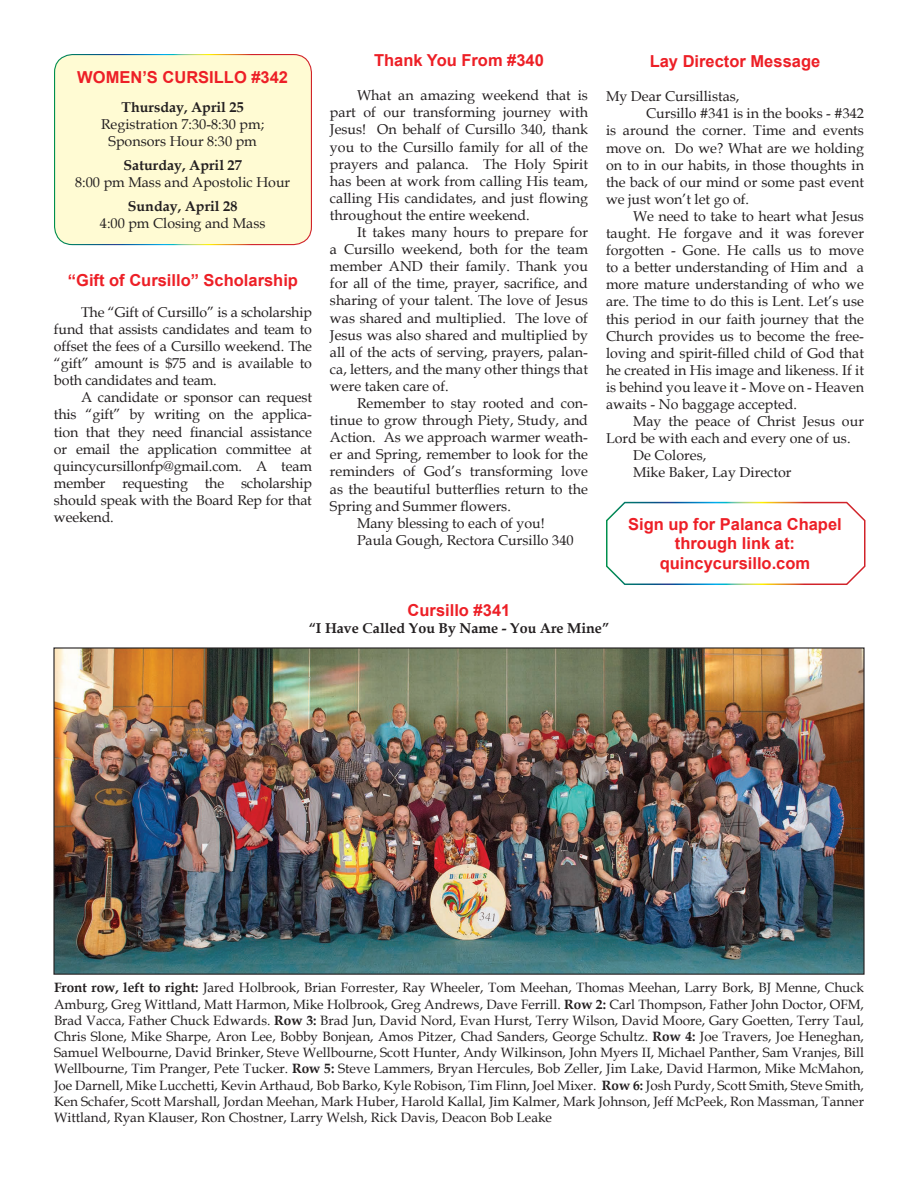
<style>
.page{position:relative;width:918px;height:1188px;background:#fff}
.page>*{position:absolute;margin:0;border:0;box-sizing:border-box;transform-origin:0 0}
.t1{font:700 16.5px/19.8px "Arial";color:#ed1f26;text-align:center}
.t2{font:14.25px/17.1px "Book Antiqua";color:#231f20;text-align:justify}
.t3{font:700 14.25px "Book Antiqua";color:#231f20}
.t4{font:13.5px/16.2px "Book Antiqua";color:#231f20;text-align:justify}
.s1{font-weight:700}
</style>
<div class="page">
<img style="left:55px;top:649px;width:808px;height:324px">
<div style="left:55px;top:55px;width:256px;height:190px;background:#fffbd3;border-radius:18px"></div>
<div style="left:54px;top:54px;width:258px;height:191px;border:1px solid #fff;border-radius:18px"></div>
<svg style="left:606px;top:501px;width:260px;height:84px"></svg>
<p class="t1" style="left:77px;top:67px;width:212px">WOMEN’S CURSILLO #342</p>
<p class="t3" style="left:122px;top:98px;width:124px">Thursday, April 25</p>
<p class="t2" style="left:101px;top:115px;width:165px;text-align:center">Registration 7:30-8:30 pm;<br>Sponsors Hour 8:30 pm</p>
<p class="t3" style="left:124px;top:156px;width:120px">Saturday, April 27</p>
<p class="t2" style="left:75px;top:174px;width:217px">8:00 pm Mass and Apostolic Hour</p>
<p class="t3" style="left:128px;top:197px;width:111px">Sunday, April 28</p>
<p class="t2" style="left:100px;top:214px;width:167px">4:00 pm Closing and Mass</p>
<p class="t1" style="left:68px;top:271px;width:232px">“Gift of Cursillo” Scholarship</p>
<p class="t2" style="left:54px;top:303px;width:260px;text-indent:27px">The “Gift of Cursillo” is a scholarship fund that assists candidates and team to offset the fees of a Cursillo weekend. The “gift” amount is $75 and is available to both candidates and team.</p>
<p class="t2" style="left:54px;top:389px;width:260px;text-indent:27px">A candidate or sponsor can request this “gift” by writing on the applica&shy;tion that they need financial assistance or email the application committee at quincycursillonfp@gmail.com. A team member requesting the scholarship should speak with the Board Rep for that weekend.</p>
<p class="t1" style="left:374px;top:51px;width:171px">Thank You From #340</p>
<p class="t2" style="left:330px;top:86px;width:260px;text-indent:27px">What an amazing weekend that is part of our transforming journey with Jesus! On behalf of Cursillo 340, thank you to the Cursillo family for all of the prayers and palanca. The Holy Spirit has been at work from calling His team, calling His candidates, and just flowing throughout the entire weekend.</p>
<p class="t2" style="left:330px;top:223px;width:260px;text-indent:27px">It takes many hours to prepare for a Cursillo weekend, both for the team member AND their family. Thank you for all of the time, prayer, sacrifice, and sharing of your talent. The love of Jesus was shared and multiplied. The love of Jesus was also shared and multiplied by all of the acts of serving, prayers, palan&shy;ca, letters, and the many other things that were taken care of.</p>
<p class="t2" style="left:357px;top:394px;width:233px">Remember to stay rooted and con-</p>
<p class="t2" style="left:330px;top:411px;width:260px">tinue to grow through Piety, Study, and</p>
<p class="t2" style="left:330px;top:428px;width:259px">Action. As we approach warmer weath-</p>
<p class="t2" style="left:330px;top:446px;width:259px">er and Spring, remember to look for the</p>
<p class="t2" style="left:330px;top:463px;width:260px">reminders of God’s transforming love</p>
<p class="t2" style="left:330px;top:480px;width:259px">as the beautiful butterflies return to the</p>
<p class="t2" style="left:330px;top:497px;width:182px">Spring and Summer flowers.</p>
<p class="t2" style="left:357px;top:514px;width:189px">Many blessing to each of you!</p>
<p class="t2" style="left:357px;top:531px;width:218px">Paula Gough, Rectora Cursillo 340</p>
<p class="t1" style="left:650px;top:52px;width:172px">Lay Director Message</p>
<p class="t2" style="left:606px;top:88px;width:135px">My Dear Cursillistas,</p>
<p class="t2" style="left:646px;top:105px;width:219px">Cursillo #341 is in the books - #342</p>
<p class="t2" style="left:606px;top:122px;width:260px">is around the corner. Time and events</p>
<p class="t2" style="left:606px;top:139px;width:260px">move on. Do we? What are we holding</p>
<p class="t2" style="left:606px;top:156px;width:259px">on to in our habits, in those thoughts in</p>
<p class="t2" style="left:606px;top:173px;width:259px">the back of our mind or some past event</p>
<p class="t2" style="left:606px;top:190px;width:145px">we just won’t let go of.</p>
<p class="t2" style="left:633px;top:207px;width:233px">We need to take to heart what Jesus</p>
<p class="t2" style="left:606px;top:224px;width:260px">taught. He forgave and it was forever</p>
<p class="t2" style="left:606px;top:241px;width:259px">forgotten - Gone. He calls us to move</p>
<p class="t2" style="left:606px;top:259px;width:259px">to a better understanding of Him and a</p>
<p class="t2" style="left:606px;top:276px;width:259px">more mature understanding of who we</p>
<p class="t2" style="left:606px;top:293px;width:260px">are. The time to do this is Lent. Let’s use</p>
<p class="t2" style="left:606px;top:310px;width:260px">this period in our faith journey that the</p>
<p class="t2" style="left:606px;top:327px;width:260px">Church provides us to become the free-</p>
<p class="t2" style="left:606px;top:344px;width:259px">loving and spirit-filled child of God that</p>
<p class="t2" style="left:606px;top:361px;width:260px">he created in His image and likeness. If it</p>
<p class="t2" style="left:606px;top:378px;width:260px">is behind you leave it - Move on - Heaven</p>
<p class="t2" style="left:606px;top:395px;width:193px">awaits - No baggage accepted.</p>
<p class="t2" style="left:633px;top:412px;width:232px">May the peace of Christ Jesus our</p>
<p class="t2" style="left:606px;top:430px;width:246px">Lord be with each and every one of us.</p>
<p class="t2" style="left:633px;top:447px;width:75px">De Colores,</p>
<p class="t2" style="left:633px;top:464px;width:160px">Mike Baker, Lay Director</p>
<p class="t1" style="left:628px;top:514px;width:215px">Sign up for Palanca Chapel through link at: quincycursillo.com</p>
<p class="t1" style="left:408px;top:601px;width:104px">Cursillo #341</p>
<p class="t3" style="left:309px;top:619px;width:302px">“I Have Called You By Name - You Are Mine”</p>
<p class="t4" style="left:54px;top:979px;width:812px"><span class="s1">Front row, left to right:</span> Jared Holbrook, Brian Forrester, Ray Wheeler, Tom Meehan, Thomas Meehan, Larry Bork, BJ Menne, Chuck Amburg, Greg Wittland, Matt Harmon, Mike Holbrook, Greg Andrews, Dave Ferrill. <span class="s1">Row 2:</span> Carl Thompson, Father John Doctor, OFM, Brad Vacca, Father Chuck Edwards. <span class="s1">Row 3:</span> Brad Jun, David Nord, Evan Hurst, Terry Wilson, David Moore, Gary Goetten, Terry Taul, Chris Slone, Mike Sharpe, Aron Lee, Bobby Bonjean, Amos Pitzer, Chad Sanders, George Schultz. <span class="s1">Row 4:</span> Joe Travers, Joe Heneghan, Samuel Welbourne, David Brinker, Steve Wellbourne, Scott Hunter, Andy Wilkinson, John Myers II, Michael Panther, Sam Vranjes, Bill Wellbourne, Tim Pranger, Pete Tucker. <span class="s1">Row 5:</span> Steve Lammers, Bryan Hercules, Bob Zeller, Jim Lake, David Harmon, Mike McMahon, Joe Darnell, Mike Lucchetti, Kevin Arthaud, Bob Barko, Kyle Robison, Tim Flinn, Joel Mixer. <span class="s1">Row 6:</span> Josh Purdy, Scott Smith, Steve Smith, Ken Schafer, Scott Marshall, Jordan Meehan, Mark Huber, Harold Kallal, Jim Kalmer, Mark Johnson, Jeff McPeek, Ron Massman, Tanner Wittland, Ryan Klauser, Ron Chostner, Larry Welsh, Rick Davis, Deacon Bob Leake</p>
</div>
